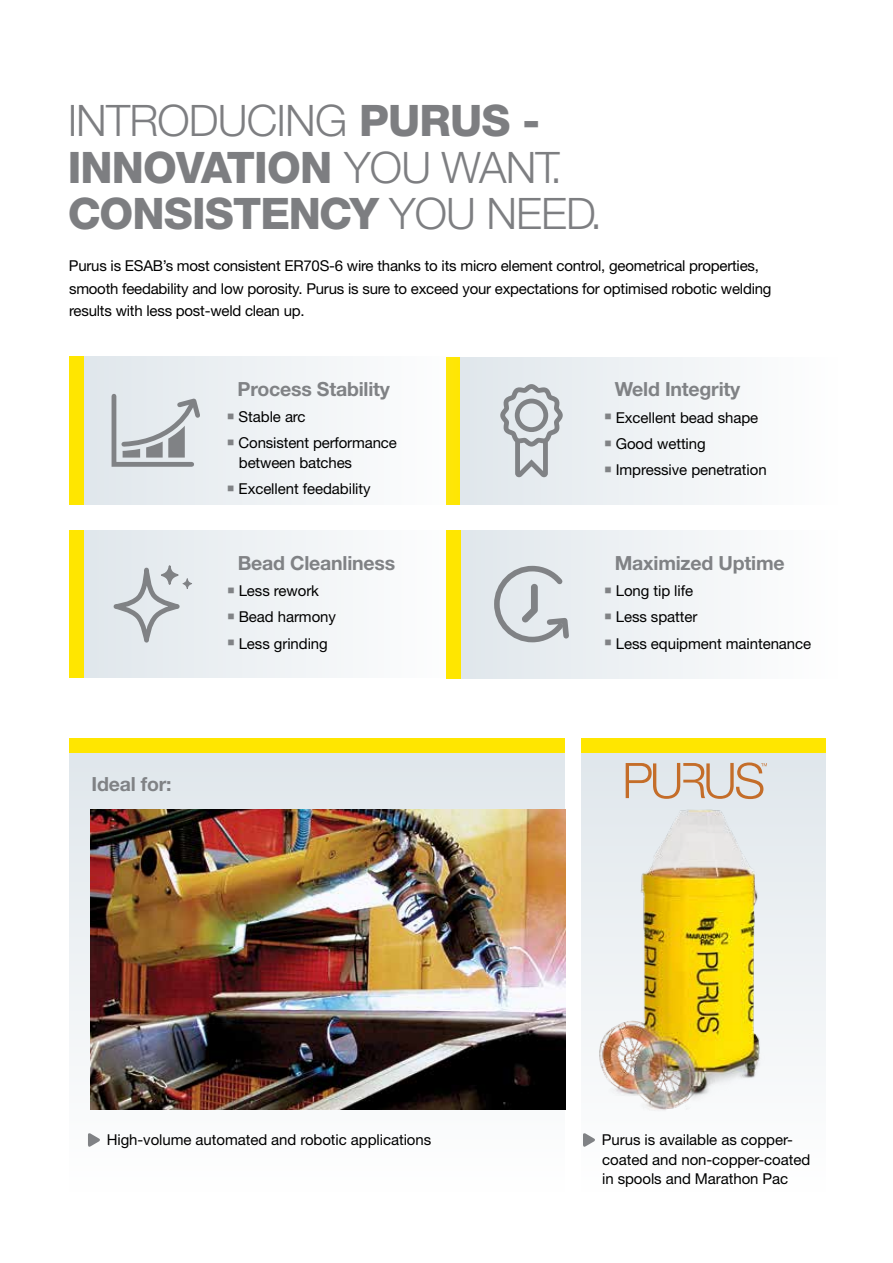
<style>
.page{position:relative;width:893px;height:1263px;background:#fff}
.page>*{position:absolute;margin:0;border:0;box-sizing:border-box;transform-origin:0 0}
.t1{font:300 43.5px/46.5px "Helvetica Neue LT Std";letter-spacing:-.02em;color:#77787b}
.t2{font:700 19.5px "Helvetica Neue LT Std";letter-spacing:-.01em;color:#808285}
.t3{font:15px/19.5px "Helvetica Neue LT Std";letter-spacing:-.005em;color:#000}
.s1{font-weight:800}
.s2{color:#808285}
</style>
<div class="page">
<div style="left:69px;top:752px;width:496px;height:439px;background:linear-gradient(to bottom,#dfe6eb,#fefefe)"></div>
<div style="left:581px;top:752px;width:244px;height:439px;background:linear-gradient(to bottom,#dfe6eb,#fefefe)"></div>
<div style="left:69px;top:738px;width:496px;height:14px;background:#ffe600"></div>
<div style="left:581px;top:738px;width:244px;height:14px;background:#ffe600"></div>
<svg style="left:83px;top:356px;width:377px;height:148px;fill:#f1f3f5"></svg>
<div style="left:83px;top:530px;width:378px;height:148px;background:linear-gradient(to right,#e0e7ec,#fefefe)"></div>
<div style="left:460px;top:357px;width:378px;height:148px;background:linear-gradient(to right,#dfe6eb,#fefefe)"></div>
<div style="left:459px;top:530px;width:379px;height:148px;background:linear-gradient(to right,#dfe6eb,#fefefe)"></div>
<div style="left:69px;top:530px;width:14px;height:148px;background:#ffe600"></div>
<div style="left:446px;top:530px;width:14px;height:148px;background:#ffe600"></div>
<div style="left:69px;top:356px;width:14px;height:148px;background:#ffe600"></div>
<svg style="left:111px;top:566px;width:81px;height:79px;background:#d3d9dc"></svg>
<svg style="left:109px;top:391px;width:95px;height:78px;background:#c9ced1"></svg>
<svg style="left:491px;top:563px;width:81px;height:82px;background:#ced3d7"></svg>
<svg style="left:499px;top:383px;width:65px;height:96px;background:#c7cccf"></svg>
<img style="left:587px;top:764px;width:194px;height:347px">
<img style="left:91px;top:809px;width:474px;height:301px">
<svg style="left:583px;top:1132px;width:13px;height:16px"></svg>
<svg style="left:88px;top:1132px;width:13px;height:16px"></svg>
<svg style="left:626px;top:762px;width:141px;height:37px;background:#d9c8ba"></svg>
<h1 class="t1" style="left:68px;top:96px;width:536px">INTRODUCING <span class="s1">PURUS -<br>INNOVATION</span> YOU WANT.<br><span class="s1">CONSISTENCY</span> YOU NEED.</h1>
<p class="t3" style="left:69px;top:254px;width:704px;line-height:22.5px">Purus is ESAB’s most consistent ER70S-6 wire thanks to its micro element control, geometrical properties, smooth feedability and low porosity. Purus is sure to exceed your expectations for optimised robotic welding results with less post-weld clean up.</p>
<h2 class="t2" style="left:92px;top:772px;width:82px">Ideal for:</h2>
<h2 class="t2" style="left:238px;top:377px;width:154px">Process Stability</h2>
<p class="t3" style="left:227px;top:407px;width:80px"><span class="s2">■</span> Stable arc</p>
<p class="t3" style="left:239px;top:433px;width:159px;text-indent:-12px"><span class="s2">■</span> Consistent performance between batches</p>
<p class="t3" style="left:227px;top:479px;width:145px"><span class="s2">■</span> Excellent feedability</p>
<h2 class="t2" style="left:238px;top:551px;width:159px">Bead Cleanliness</h2>
<p class="t3" style="left:227px;top:581px;width:93px"><span class="s2">■</span> Less rework</p>
<p class="t3" style="left:227px;top:607px;width:110px"><span class="s2">■</span> Bead harmony</p>
<p class="t3" style="left:227px;top:633px;width:102px"><span class="s2">■</span> Less grinding</p>
<h2 class="t2" style="left:615px;top:377px;width:127px">Weld Integrity</h2>
<p class="t3" style="left:604px;top:407px;width:155px"><span class="s2">■</span> Excellent bead shape</p>
<p class="t3" style="left:604px;top:434px;width:103px"><span class="s2">■</span> Good wetting</p>
<p class="t3" style="left:604px;top:460px;width:164px"><span class="s2">■</span> Impressive penetration</p>
<h2 class="t2" style="left:615px;top:551px;width:171px">Maximized Uptime</h2>
<p class="t3" style="left:604px;top:581px;width:90px"><span class="s2">■</span> Long tip life</p>
<p class="t3" style="left:604px;top:607px;width:94px"><span class="s2">■</span> Less spatter</p>
<p class="t3" style="left:604px;top:633px;width:208px"><span class="s2">■</span> Less equipment maintenance</p>
<p class="t3" style="left:107px;top:1130px;width:326px">High-volume automated and robotic applications</p>
<p class="t3" style="left:602px;top:1130px;width:210px">Purus is available as copper&shy;coated and non-copper-coated in spools and Marathon Pac</p>
</div>
